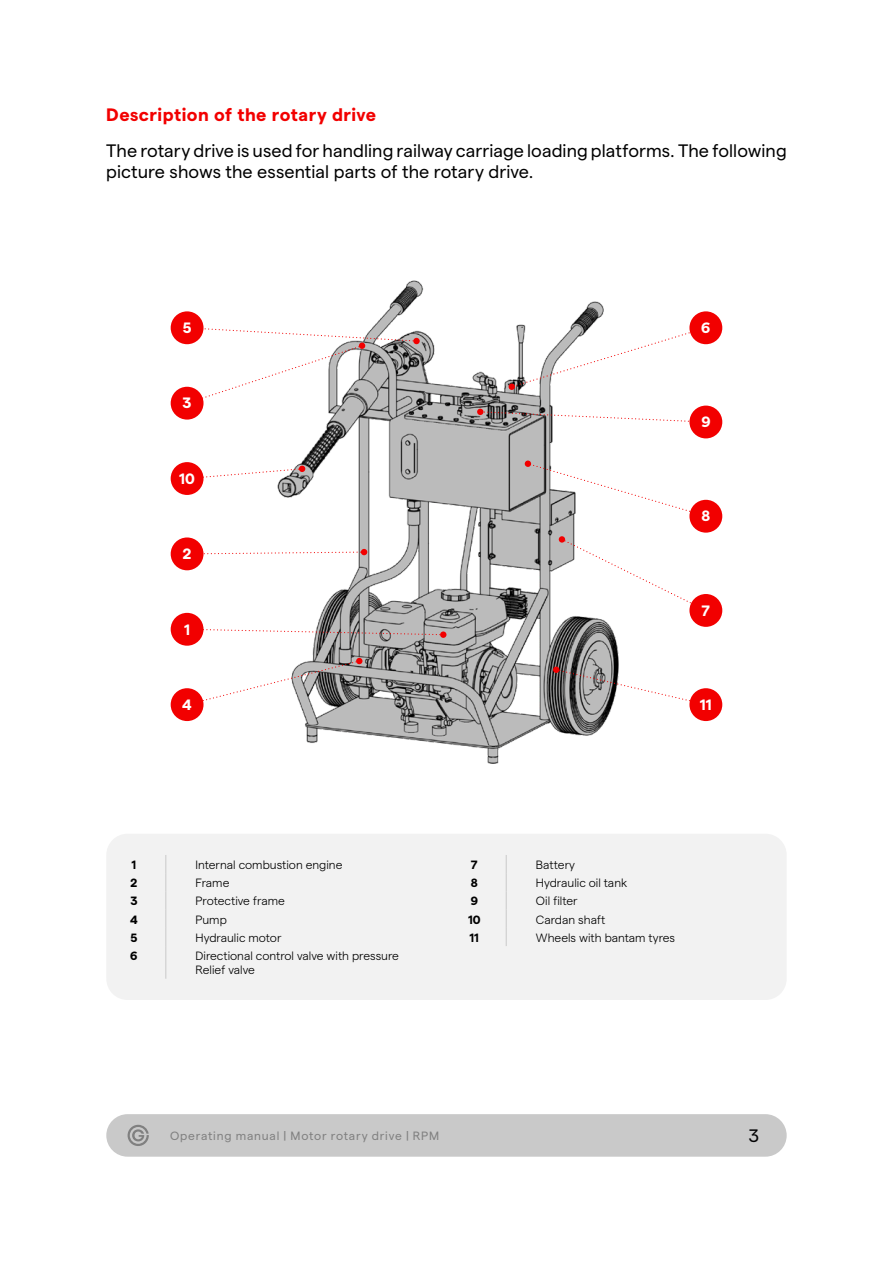
<style>
.page{position:relative;width:893px;height:1263px;background:#fff}
.page>*{position:absolute;margin:0;border:0;box-sizing:border-box;transform-origin:0 0}
.t1{font:18px/21px "Matter";letter-spacing:.005em;color:#000}
.t2{font:700 18px "Matter";letter-spacing:.025em;color:#f20000}
.t3{font:18px "Matter";color:#020203}
.t4{font:700 15px "Matter";color:#fff}
.t5{font:300 12px "Matter";color:#000}
.t6{font:12px "Matter";letter-spacing:.065em;color:#808080}
.t7{font:700 12px "Matter";color:#000}
</style>
<div class="page">
<div style="left:106px;top:1114px;width:681px;height:43px;background:#c9c9c9;border-radius:21px"></div>
<svg style="left:128px;top:1125px;width:21px;height:21px"></svg>
<div style="left:106px;top:834px;width:681px;height:166px;background:#f2f2f2;border-radius:21px"></div>
<img style="left:202px;top:280px;width:417px;height:484px">
<svg style="left:166px;top:855px;width:1px;height:91px"></svg>
<hr style="left:166px;top:946px;width:1px;height:33px;background:#c9c9c9">
<svg style="left:506px;top:855px;width:1px;height:91px"></svg>
<svg style="left:187px;top:327px;width:230px;height:77px"></svg>
<svg style="left:556px;top:669px;width:143px;height:36px"></svg>
<svg style="left:528px;top:463px;width:179px;height:54px"></svg>
<svg style="left:562px;top:539px;width:139px;height:72px"></svg>
<svg style="left:203px;top:628px;width:241px;height:8px"></svg>
<div style="left:171px;top:311px;width:33px;height:33px;background:#f20000;border-radius:50%"></div>
<div style="left:689px;top:311px;width:33px;height:33px;background:#f20000;border-radius:50%"></div>
<div style="left:171px;top:387px;width:33px;height:33px;background:#f20000;border-radius:50%"></div>
<div style="left:689px;top:406px;width:33px;height:32px;background:#f20000;border-radius:50%"></div>
<div style="left:171px;top:462px;width:33px;height:33px;background:#f20000;border-radius:50%"></div>
<div style="left:689px;top:500px;width:33px;height:33px;background:#f20000;border-radius:50%"></div>
<div style="left:171px;top:537px;width:33px;height:33px;background:#f20000;border-radius:50%"></div>
<div style="left:689px;top:594px;width:33px;height:33px;background:#f20000;border-radius:50%"></div>
<div style="left:171px;top:613px;width:33px;height:33px;background:#f20000;border-radius:50%"></div>
<div style="left:171px;top:688px;width:33px;height:33px;background:#f20000;border-radius:50%"></div>
<div style="left:689px;top:688px;width:33px;height:33px;background:#f20000;border-radius:50%"></div>
<svg style="left:509px;top:327px;width:198px;height:63px"></svg>
<div style="left:559px;top:536px;width:6px;height:7px;background:#f20000;border-radius:50%"></div>
<div style="left:553px;top:666px;width:6px;height:7px;background:#f20000;border-radius:50%"></div>
<div style="left:525px;top:460px;width:6px;height:7px;background:#f20000;border-radius:50%"></div>
<svg style="left:477px;top:409px;width:219px;height:14px"></svg>
<div style="left:413px;top:338px;width:7px;height:6px;background:#f20000;border-radius:50%"></div>
<div style="left:359px;top:342px;width:6px;height:7px;background:#f20000;border-radius:50%"></div>
<svg style="left:198px;top:466px;width:107px;height:14px"></svg>
<svg style="left:202px;top:549px;width:165px;height:6px"></svg>
<div style="left:440px;top:631px;width:6px;height:7px;background:#f20000;border-radius:50%"></div>
<svg style="left:187px;top:658px;width:175px;height:48px"></svg>
<p class="t2" style="left:106px;top:101px;width:271px">Description of the rotary drive</p>
<p class="t1" style="left:106px;top:138px;width:682px">The rotary drive is used for handling railway carriage loading platforms. The following picture shows the essential parts of the rotary drive.</p>
<p class="t4" style="left:183px;top:317px;width:10px">5</p>
<p class="t4" style="left:701px;top:317px;width:11px">6</p>
<p class="t4" style="left:183px;top:392px;width:10px">3</p>
<p class="t4" style="left:179px;top:467px;width:17px">10</p>
<p class="t4" style="left:183px;top:543px;width:10px">2</p>
<p class="t4" style="left:184px;top:618px;width:7px">1</p>
<p class="t4" style="left:701px;top:411px;width:11px">9</p>
<p class="t4" style="left:701px;top:505px;width:10px">8</p>
<p class="t4" style="left:702px;top:599px;width:10px">7</p>
<p class="t4" style="left:182px;top:693px;width:11px">4</p>
<p class="t4" style="left:700px;top:693px;width:13px">11</p>
<p class="t7" style="left:132px;top:856px;width:6px">1</p>
<p class="t5" style="left:196px;top:856px;width:148px">Internal combustion engine</p>
<p class="t7" style="left:130px;top:874px;width:8px">2</p>
<p class="t5" style="left:196px;top:874px;width:35px">Frame</p>
<p class="t7" style="left:130px;top:892px;width:9px">3</p>
<p class="t5" style="left:196px;top:892px;width:91px">Protective frame</p>
<p class="t7" style="left:130px;top:910px;width:9px">4</p>
<p class="t5" style="left:196px;top:911px;width:33px">Pump</p>
<p class="t7" style="left:130px;top:929px;width:9px">5</p>
<p class="t5" style="left:196px;top:929px;width:87px">Hydraulic motor</p>
<p class="t7" style="left:130px;top:947px;width:9px">6</p>
<p class="t5" style="left:196px;top:947px;width:205px">Directional control valve with pressure</p>
<p class="t5" style="left:196px;top:961px;width:61px">Relief valve</p>
<p class="t7" style="left:471px;top:856px;width:8px">7</p>
<p class="t5" style="left:536px;top:856px;width:41px">Battery</p>
<p class="t7" style="left:471px;top:874px;width:9px">8</p>
<p class="t5" style="left:536px;top:874px;width:93px">Hydraulic oil tank</p>
<p class="t7" style="left:470px;top:892px;width:9px">9</p>
<p class="t5" style="left:536px;top:892px;width:43px">Oil filter</p>
<p class="t7" style="left:468px;top:910px;width:14px">10</p>
<p class="t5" style="left:536px;top:911px;width:71px">Cardan shaft</p>
<p class="t7" style="left:470px;top:929px;width:11px">11</p>
<p class="t5" style="left:536px;top:929px;width:141px">Wheels with bantam tyres</p>
<p class="t6" style="left:170px;top:1127px;width:270px">Operating manual | Motor rotary drive | RPM</p>
<h1 class="t3" style="left:749px;top:1122px;width:12px">3</h1>
</div>
